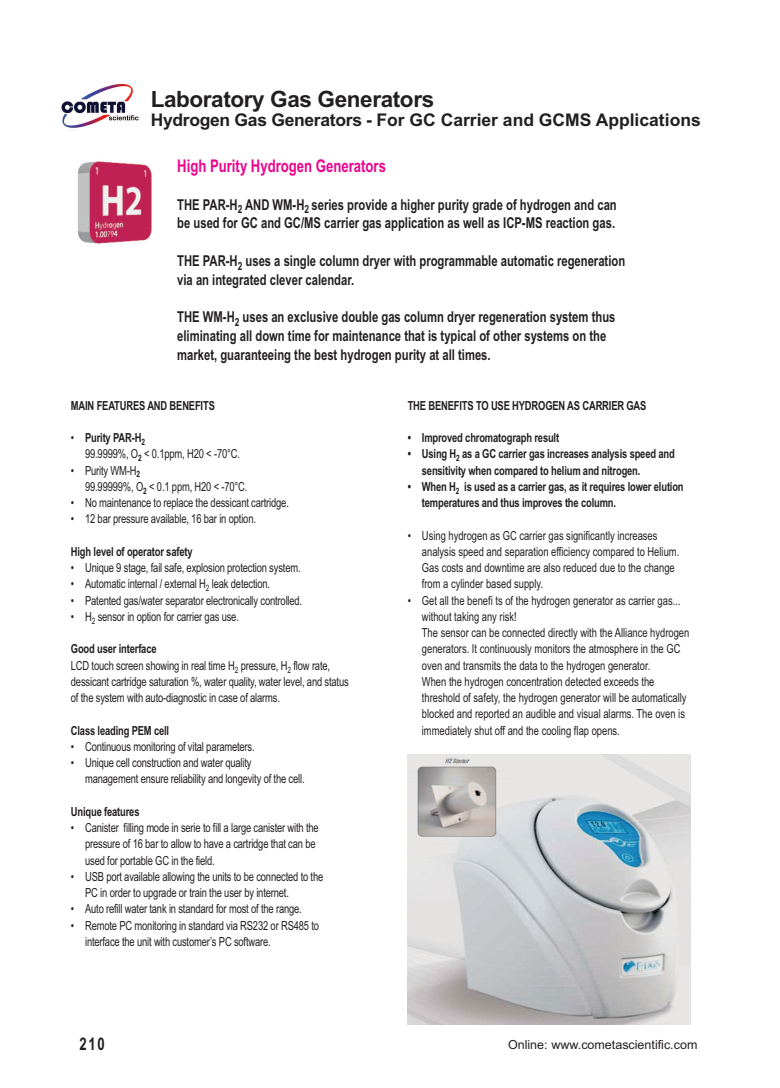
<style>
.page{position:relative;width:780px;height:1088px;background:#fff}
.page>*{position:absolute;margin:0;border:0;box-sizing:border-box;transform-origin:0 0}
.t1{font:700 22.5px "Arial";letter-spacing:-.015em;color:#231f20}
.t2{font:700 17.5px "Arial";color:#231f20}
.t3{font:700 17.5px "Arial";color:#ed028c;scale:.75 1}
.t4{font:700 17.5px "Arial";color:#231f20;scale:.75 1}
.t5{font:700 15px/18.8px "Arial";color:#231f20;scale:.75 1}
.t6{font:12.5px/16.2px "Arial";letter-spacing:-.015em;color:#231f20;scale:.75 1}
.t7{font:700 12.5px/16.2px "Arial";letter-spacing:-.015em;color:#231f20;scale:.75 1}
.t8{font:12.5px "Arial";letter-spacing:-.015em;color:#231f20}
.s1{font-weight:700}
</style>
<div class="page">
<img style="left:61px;top:83px;width:78px;height:45px">
<img style="left:77px;top:161px;width:75px;height:83px">
<img style="left:407px;top:755px;width:283px;height:270px">
<h1 class="t1" style="left:151px;top:86px;width:285px">Laboratory Gas Generators</h1>
<h2 class="t2" style="left:151px;top:109px;width:551px">Hydrogen Gas Generators - For GC Carrier and GCMS Applications</h2>
<h2 class="t3" style="left:177px;top:156px;width:280px">High Purity Hydrogen Generators</h2>
<p class="t5" style="left:177px;top:195px;width:587px">THE PAR-H<sub>2</sub> AND WM-H<sub>2</sub> series provide a higher purity grade of hydrogen and can be used for GC and GC/MS carrier gas application as well as ICP-MS reaction gas.</p>
<p class="t5" style="left:177px;top:251px;width:598px">THE PAR-H<sub>2</sub> uses a single column dryer with programmable automatic regeneration via an integrated clever calendar.</p>
<p class="t5" style="left:177px;top:308px;width:585px">THE WM-H<sub>2</sub> uses an exclusive double gas column dryer regeneration system thus eliminating all down time for maintenance that is typical of other systems on the market, guaranteeing the best hydrogen purity at all times.</p>
<p class="t7" style="left:71px;top:397px;width:193px">MAIN FEATURES AND BENEFITS</p>
<p class="t6" style="left:85px;top:430px;width:208px;text-indent:-14px">• <span class="s1">Purity PAR-H</span><sub>2<br></sub>99.9999%, O<sub>2</sub> &lt; 0.1ppm, H20 &lt; -70°C.</p>
<p class="t6" style="left:85px;top:462px;width:218px;text-indent:-14px">• Purity WM-H<sub>2<br></sub>99.99999%, O<sub>2</sub> &lt; 0.1 ppm, H20 &lt; -70°C.</p>
<p class="t6" style="left:71px;top:495px;width:292px">• No maintenance to replace the dessicant cartridge.</p>
<p class="t6" style="left:71px;top:511px;width:248px">• 12 bar pressure available, 16 bar in option.</p>
<p class="t7" style="left:71px;top:543px;width:164px">High level of operator safety</p>
<p class="t6" style="left:71px;top:560px;width:308px">• Unique 9 stage, fail safe, explosion protection system.</p>
<p class="t6" style="left:71px;top:576px;width:267px">• Automatic internal / external H<sub>2</sub> leak detection.</p>
<p class="t6" style="left:71px;top:592px;width:310px">• Patented gas/water separator electronically controlled.</p>
<p class="t6" style="left:71px;top:608px;width:225px">• H<sub>2</sub> sensor in option for carrier gas use.</p>
<p class="t6" style="left:71px;top:641px;width:372px"><span class="s1">Good user interface<br></span>LCD touch screen showing in real time H<sub>2</sub> pressure, H<sub>2</sub> flow rate, dessicant cartridge saturation %, water quality, water level, and status of the system with auto-diagnostic in case of alarms.</p>
<p class="t7" style="left:71px;top:722px;width:133px">Class leading PEM cell</p>
<p class="t6" style="left:71px;top:738px;width:246px">• Continuous monitoring of vital parameters.</p>
<p class="t6" style="left:85px;top:755px;width:294px;text-indent:-14px">• Unique cell construction and water quality management ensure reliability and longevity of the cell.</p>
<p class="t7" style="left:71px;top:803px;width:93px">Unique features</p>
<p class="t6" style="left:85px;top:820px;width:313px;text-indent:-14px">• Canister filling mode in serie to fill a large canister with the pressure of 16 bar to allow to have a cartridge that can be used for portable GC in the field.</p>
<p class="t6" style="left:85px;top:868px;width:319px;text-indent:-14px">• USB port available allowing the units to be connected to the<br>PC in order to upgrade or train the user by internet.</p>
<p class="t6" style="left:71px;top:901px;width:309px">• Auto refill water tank in standard for most of the range.</p>
<p class="t6" style="left:85px;top:917px;width:313px;text-indent:-14px">• Remote PC monitoring in standard via RS232 or RS485 to interface the unit with customer’s PC software.</p>
<p class="t7" style="left:407px;top:397px;width:320px">THE BENEFITS TO USE HYDROGEN AS CARRIER GAS</p>
<p class="t7" style="left:407px;top:430px;width:203px">• Improved chromatograph result</p>
<p class="t7" style="left:422px;top:446px;width:338px;text-indent:-14px">• Using H<sub>2</sub> as a GC carrier gas increases analysis speed and sensitivity when compared to helium and nitrogen.</p>
<p class="t7" style="left:422px;top:478px;width:350px;text-indent:-14px">• When H<sub>2</sub> is used as a carrier gas, as it requires lower elution temperatures and thus improves the column.</p>
<p class="t6" style="left:422px;top:527px;width:345px;text-indent:-14px">• Using hydrogen as GC carrier gas significantly increases analysis speed and separation efficiency compared to Helium.<br>Gas costs and downtime are also reduced due to the change from a cylinder based supply.</p>
<p class="t6" style="left:422px;top:592px;width:358px;text-indent:-14px">• Get all the benefi ts of the hydrogen generator as carrier gas... without taking any risk!<br>The sensor can be connected directly with the Alliance hydrogen generators. It continuously monitors the atmosphere in the GC oven and transmits the data to the hydrogen generator.<br>When the hydrogen concentration detected exceeds the threshold of safety, the hydrogen generator will be automatically blocked and reported an audible and visual alarms. The oven is immediately shut off and the cooling flap opens.</p>
<h2 class="t4" style="left:79px;top:1034px;width:36px">210</h2>
<p class="t8" style="left:508px;top:1037px;width:191px">Online: www.cometascientific.com</p>
</div>
